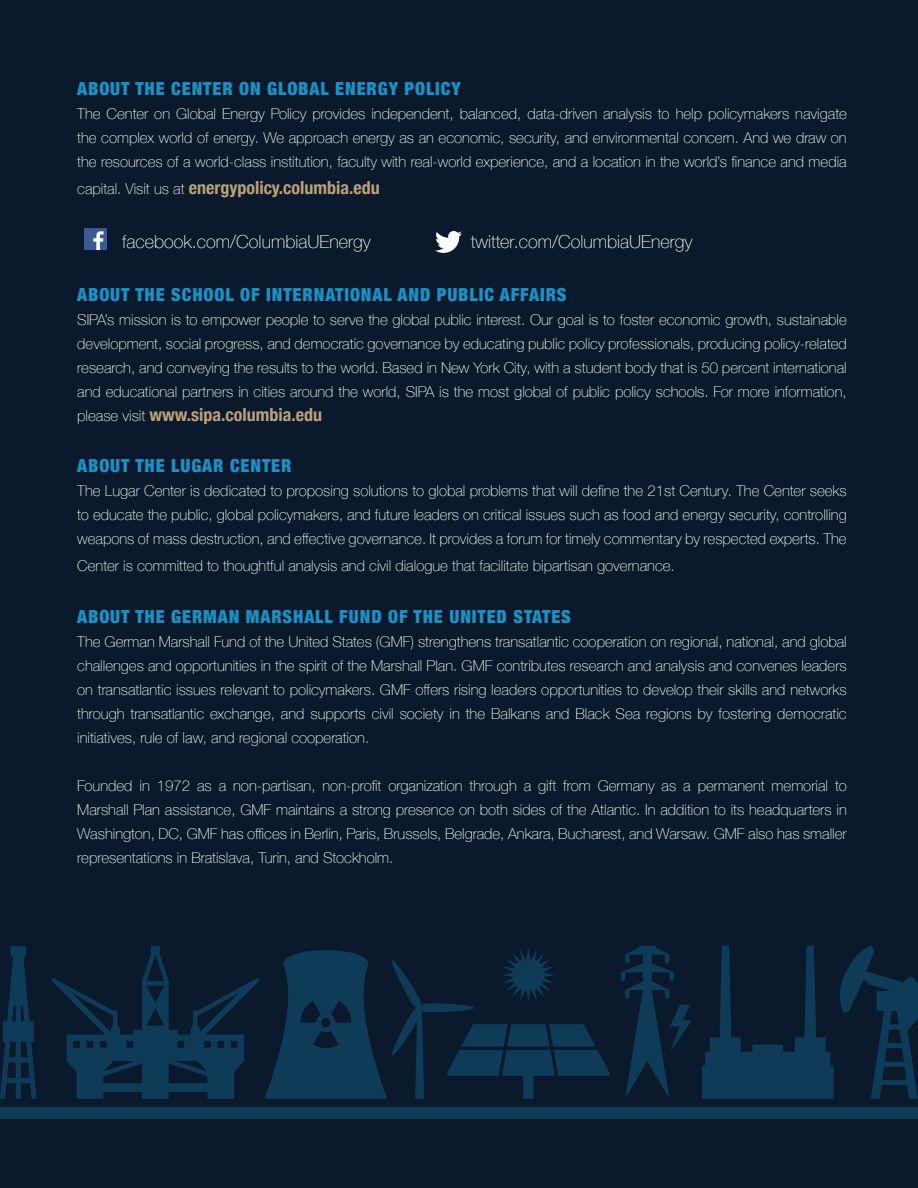
<style>
.page{position:relative;width:918px;height:1188px;background:#0a192b}
.page>*{position:absolute;margin:0;border:0;box-sizing:border-box;transform-origin:0 0}
.t1{font:900 condensed 18px "Helvetica Neue";letter-spacing:.05em;color:#1991c4}
.t2{font:700 condensed 18px "Helvetica Neue";color:#bba17b}
.t3{font:100 18px "Helvetica Neue";color:#fff}
.t4{font:100 15px/24px "Helvetica Neue";color:#fff;text-align:justify}
.s1{font-weight:100;font-stretch:normal;font-size:15px;color:#fff}
</style>
<div class="page">
<div style="left:0;top:1107px;width:918px;height:12px;background:#0e3c58"></div>
<svg style="left:0;top:946px;width:918px;height:153px"></svg>
<img style="left:84px;top:228px;width:23px;height:23px">
<svg style="left:435px;top:231px;width:27px;height:22px"></svg>
<p class="t1" style="left:77px;top:74px;width:385px">ABOUT THE CENTER ON GLOBAL ENERGY POLICY</p>
<p class="t4" style="left:77px;top:102px;width:771px">The Center on Global Energy Policy provides independent, balanced, data-driven analysis to help policymakers navigate the complex world of energy. We approach energy as an economic, security, and environmental concern. And we draw on the resources of a world-class institution, faculty with real-world experience, and a location in the world’s finance and media</p>
<p class="t2" style="left:77px;top:173px;width:304px"><span class="s1">capital. Visit us at</span> energypolicy.columbia.edu</p>
<p class="t3" style="left:122px;top:228px;width:250px">facebook.com/ColumbiaUEnergy</p>
<p class="t3" style="left:471px;top:228px;width:223px">twitter.com/ColumbiaUEnergy</p>
<p class="t1" style="left:77px;top:279px;width:491px">ABOUT THE SCHOOL OF INTERNATIONAL AND PUBLIC AFFAIRS</p>
<p class="t4" style="left:77px;top:307px;width:771px">SIPA’s mission is to empower people to serve the global public interest. Our goal is to foster economic growth, sustainable development, social progress, and democratic governance by educating public policy professionals, producing policy-related research, and conveying the results to the world. Based in New York City, with a student body that is 50 percent international and educational partners in cities around the world, SIPA is the most global of public policy schools. For more information,</p>
<p class="t2" style="left:77px;top:399px;width:246px"><span class="s1">please visit</span> www.sipa.columbia.edu</p>
<p class="t1" style="left:77px;top:450px;width:216px">ABOUT THE LUGAR CENTER</p>
<p class="t4" style="left:77px;top:478px;width:771px">The Lugar Center is dedicated to proposing solutions to global problems that will define the 21st Century. The Center seeks to educate the public, global policymakers, and future leaders on critical issues such as food and energy security, controlling weapons of mass destruction, and effective governance. It provides a forum for timely commentary by respected experts. The</p>
<p class="t4" style="left:77px;top:553px;width:599px">Center is committed to thoughtful analysis and civil dialogue that facilitate bipartisan governance.</p>
<p class="t1" style="left:77px;top:602px;width:495px">ABOUT THE GERMAN MARSHALL FUND OF THE UNITED STATES</p>
<p class="t4" style="left:77px;top:630px;width:771px">The German Marshall Fund of the United States (GMF) strengthens transatlantic cooperation on regional, national, and global challenges and opportunities in the spirit of the Marshall Plan. GMF contributes research and analysis and convenes leaders on transatlantic issues relevant to policymakers. GMF offers rising leaders opportunities to develop their skills and networks through transatlantic exchange, and supports civil society in the Balkans and Black Sea regions by fostering democratic initiatives, rule of law, and regional cooperation.</p>
<p class="t4" style="left:77px;top:774px;width:771px">Founded in 1972 as a non-partisan, non-profit organization through a gift from Germany as a permanent memorial to Marshall Plan assistance, GMF maintains a strong presence on both sides of the Atlantic. In addition to its headquarters in Washington, DC, GMF has offices in Berlin, Paris, Brussels, Belgrade, Ankara, Bucharest, and Warsaw. GMF also has smaller representations in Bratislava, Turin, and Stockholm.</p>
</div>
